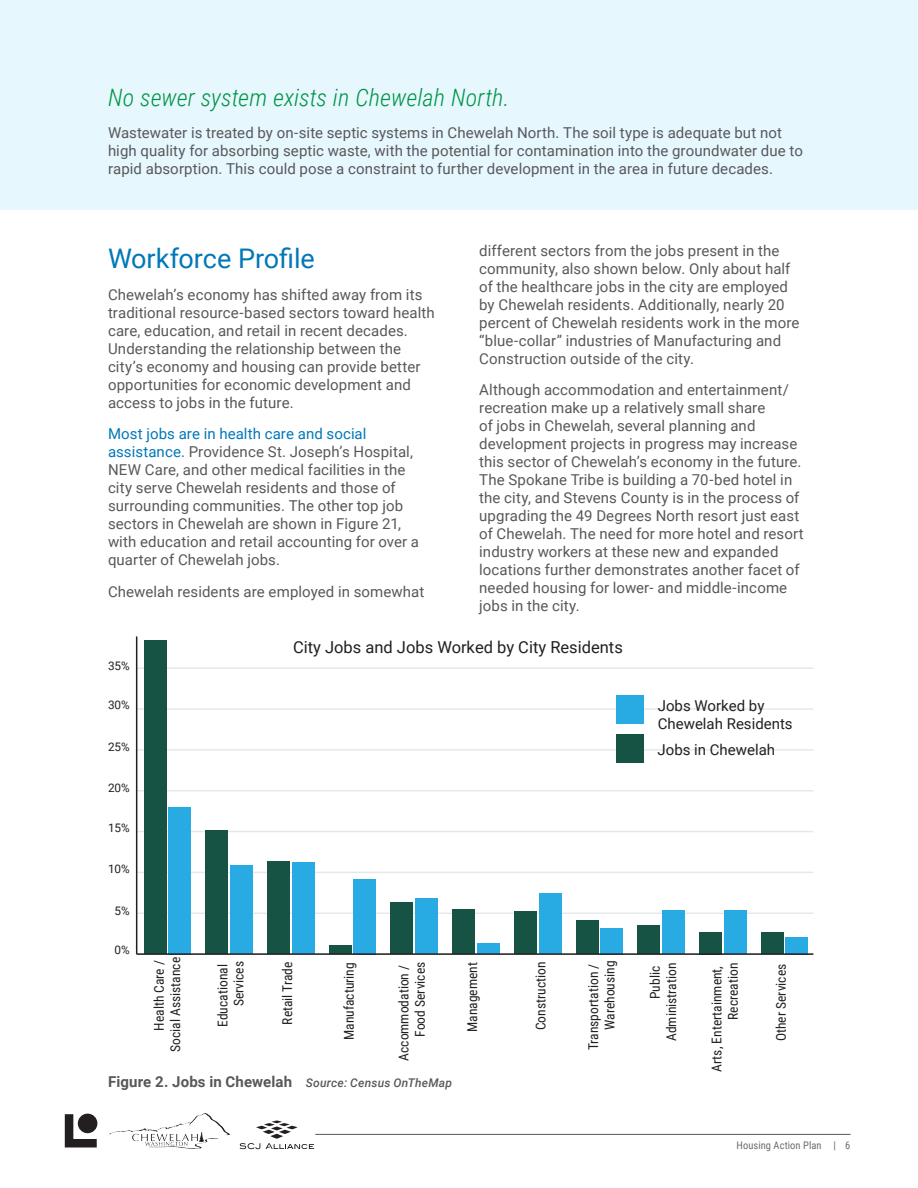
<style>
.page{position:relative;width:918px;height:1188px;background:#fff}
.page>*{position:absolute;margin:0;border:0;box-sizing:border-box;transform-origin:0 0}
.Heading_3{font:27px "Roboto";letter-spacing:-.005em;color:#0078b7}
.Green_Italic_Subhead{font:italic 300 24px "Roboto Condensed";letter-spacing:.005em;color:#009344}
.t1{font:16.5px "Roboto";color:#231f20}
.Body_Text__10pt{font:15px/18px "Roboto";letter-spacing:.005em;color:#57585a}
.t2{font:15px/18px "Roboto";color:#231f20}
.Figure_Number{font:700 15px "Roboto";letter-spacing:.01em;color:#57585a}
.t3{font:13.5px/16.2px "Roboto Condensed";color:#231f20;text-align:right}
.Fine_Print__8pt__Sem{font:italic 500 12px "Roboto";letter-spacing:.02em;color:#57585a}
.t4{font:11.7px "Roboto";color:#231f20}
.t5{font:10.5px "Roboto Condensed";letter-spacing:.005em;color:#6c6d70}
.s1{color:#0078b7}
</style>
<div class="page">
<hr style="left:316px;top:1134px;width:534px;height:1px;background:#57585a">
<svg style="left:240px;top:1120px;width:74px;height:29px"></svg>
<img style="left:110px;top:1114px;width:119px;height:34px">
<svg style="left:65px;top:1114px;width:32px;height:34px"></svg>
<div style="left:78px;top:1114px;width:19px;height:19px;background:#231f20;border-radius:50%"></div>
<div style="left:0;top:0;width:918px;height:209px;background:#e6f7fd"></div>
<hr style="left:137px;top:913px;width:676px;height:1px;background:#5c6467">
<hr style="left:137px;top:872px;width:676px;height:1px;background:#5c6467">
<hr style="left:137px;top:831px;width:676px;height:1px;background:#5c6467">
<hr style="left:137px;top:790px;width:676px;height:1px;background:#5c6467">
<hr style="left:137px;top:749px;width:676px;height:2px;background:#5c6467">
<hr style="left:137px;top:708px;width:676px;height:2px;background:#5c6467">
<hr style="left:137px;top:667px;width:676px;height:2px;background:#5c6467">
<div style="left:616px;top:696px;width:28px;height:28px;background:#27abe2"></div>
<div style="left:169px;top:807px;width:22px;height:147px;background:#27abe2"></div>
<div style="left:230px;top:866px;width:23px;height:88px;background:#27abe2"></div>
<div style="left:292px;top:863px;width:22px;height:91px;background:#27abe2"></div>
<div style="left:354px;top:879px;width:22px;height:75px;background:#27abe2"></div>
<div style="left:416px;top:899px;width:22px;height:55px;background:#27abe2"></div>
<div style="left:477px;top:943px;width:22px;height:11px;background:#27abe2"></div>
<div style="left:539px;top:894px;width:22px;height:60px;background:#27abe2"></div>
<div style="left:601px;top:928px;width:22px;height:26px;background:#27abe2"></div>
<div style="left:662px;top:911px;width:23px;height:43px;background:#27abe2"></div>
<div style="left:724px;top:911px;width:22px;height:43px;background:#27abe2"></div>
<div style="left:786px;top:937px;width:22px;height:17px;background:#27abe2"></div>
<div style="left:616px;top:734px;width:28px;height:28px;background:#175344"></div>
<div style="left:144px;top:640px;width:22px;height:314px;background:#175344"></div>
<div style="left:206px;top:831px;width:22px;height:123px;background:#175344"></div>
<div style="left:267px;top:862px;width:23px;height:92px;background:#175344"></div>
<div style="left:329px;top:945px;width:22px;height:9px;background:#175344"></div>
<div style="left:391px;top:903px;width:22px;height:51px;background:#175344"></div>
<div style="left:453px;top:909px;width:22px;height:45px;background:#175344"></div>
<div style="left:514px;top:912px;width:22px;height:42px;background:#175344"></div>
<div style="left:576px;top:921px;width:22px;height:33px;background:#175344"></div>
<div style="left:638px;top:926px;width:22px;height:28px;background:#175344"></div>
<div style="left:699px;top:932px;width:23px;height:22px;background:#175344"></div>
<div style="left:761px;top:933px;width:22px;height:21px;background:#175344"></div>
<hr style="left:137px;top:953px;width:676px;height:2px;background:#231f20">
<hr style="left:136px;top:636px;width:1px;height:318px;background:#231f20">
<p class="Green_Italic_Subhead" style="left:108px;top:81px;width:403px">No sewer system exists in Chewelah North.</p>
<p class="Body_Text__10pt" style="left:108px;top:123px;width:696px">Wastewater is treated by on-site septic systems in Chewelah North. The soil type is adequate but not high quality for absorbing septic waste, with the potential for contamination into the groundwater due to rapid absorption. This could pose a constraint to further development in the area in future decades.</p>
<p class="Heading_3" style="left:108px;top:240px;width:208px">Workforce Profile</p>
<p class="Body_Text__10pt" style="left:108px;top:285px;width:328px">Chewelah’s economy has shifted away from its traditional resource-based sectors toward health care, education, and retail in recent decades.<br>Understanding the relationship between the city’s economy and housing can provide better opportunities for economic development and access to jobs in the future.</p>
<p class="Body_Text__10pt" style="left:108px;top:424px;width:313px"><span class="s1">Most jobs are in health care and social assistance.</span> Providence St. Joseph’s Hospital, NEW Care, and other medical facilities in the city serve Chewelah residents and those of surrounding communities. The other top job sectors in Chewelah are shown in Figure 21, with education and retail accounting for over a quarter of Chewelah jobs.</p>
<p class="Body_Text__10pt" style="left:108px;top:582px;width:318px">Chewelah residents are employed in somewhat</p>
<p class="Body_Text__10pt" style="left:479px;top:241px;width:322px">different sectors from the jobs present in the community, also shown below. Only about half of the healthcare jobs in the city are employed by Chewelah residents. Additionally, nearly 20 percent of Chewelah residents work in the more “blue-collar” industries of Manufacturing and Construction outside of the city.</p>
<p class="Body_Text__10pt" style="left:479px;top:380px;width:326px">Although accommodation and entertainment/ recreation make up a relatively small share<br>of jobs in Chewelah, several planning and development projects in progress may increase this sector of Chewelah’s economy in the future.<br>The Spokane Tribe is building a 70-bed hotel in the city, and Stevens County is in the process of upgrading the 49 Degrees North resort just east of Chewelah. The need for more hotel and resort industry workers at these new and expanded locations further demonstrates another facet of needed housing for lower- and middle-income jobs in the city.</p>
<p class="t4" style="left:108px;top:657px;width:23px">35%</p>
<p class="t4" style="left:108px;top:696px;width:23px">30%</p>
<p class="t4" style="left:108px;top:739px;width:23px">25%</p>
<p class="t4" style="left:108px;top:779px;width:23px">20%</p>
<p class="t4" style="left:108px;top:820px;width:23px">15%</p>
<p class="t4" style="left:108px;top:861px;width:23px">10%</p>
<p class="t4" style="left:115px;top:903px;width:17px">5%</p>
<p class="t4" style="left:115px;top:942px;width:17px">0%</p>
<p class="t3" style="left:150px;top:1052px;width:96px;rotate:-90deg">Health Care /<br>Social Assistance</p>
<p class="t1" style="left:293px;top:636px;width:331px">City Jobs and Jobs Worked by City Residents</p>
<p class="t3" style="left:230px;top:1006px;width:47px;rotate:-90deg">Services</p>
<p class="t3" style="left:214px;top:1027px;width:64px;rotate:-90deg">Educational</p>
<p class="t3" style="left:279px;top:1025px;width:64px;rotate:-90deg">Retail Trade</p>
<p class="t3" style="left:340px;top:1040px;width:79px;rotate:-90deg">Manufacturing</p>
<p class="t3" style="left:411px;top:1037px;width:76px;rotate:-90deg">Food Services</p>
<p class="t3" style="left:395px;top:1061px;width:97px;rotate:-90deg">Accommodation /</p>
<p class="t3" style="left:464px;top:1032px;width:71px;rotate:-90deg">Management</p>
<p class="t3" style="left:532px;top:1030px;width:70px;rotate:-90deg">Construction</p>
<p class="t3" style="left:601px;top:1030px;width:71px;rotate:-90deg">Warehousing</p>
<p class="t3" style="left:585px;top:1050px;width:88px;rotate:-90deg">Transportation /</p>
<p class="Figure_Number" style="left:108px;top:1071px;width:186px">Figure 2. Jobs in Chewelah</p>
<p class="Fine_Print__8pt__Sem" style="left:306px;top:1074px;width:148px">Source: Census OnTheMap</p>
<p class="t2" style="left:658px;top:696px;width:136px">Jobs Worked by<br>Chewelah Residents</p>
<p class="t2" style="left:658px;top:740px;width:119px">Jobs in Chewelah</p>
<p class="t3" style="left:646px;top:1041px;width:80px;rotate:-90deg">Public<br>Administration</p>
<p class="t3" style="left:708px;top:1072px;width:110px;rotate:-90deg">Arts, Entertainment,<br>Recreation</p>
<p class="t3" style="left:772px;top:1041px;width:79px;rotate:-90deg">Other Services</p>
<p class="t5" style="left:737px;top:1138px;width:115px">Housing Action Plan | 6</p>
</div>
